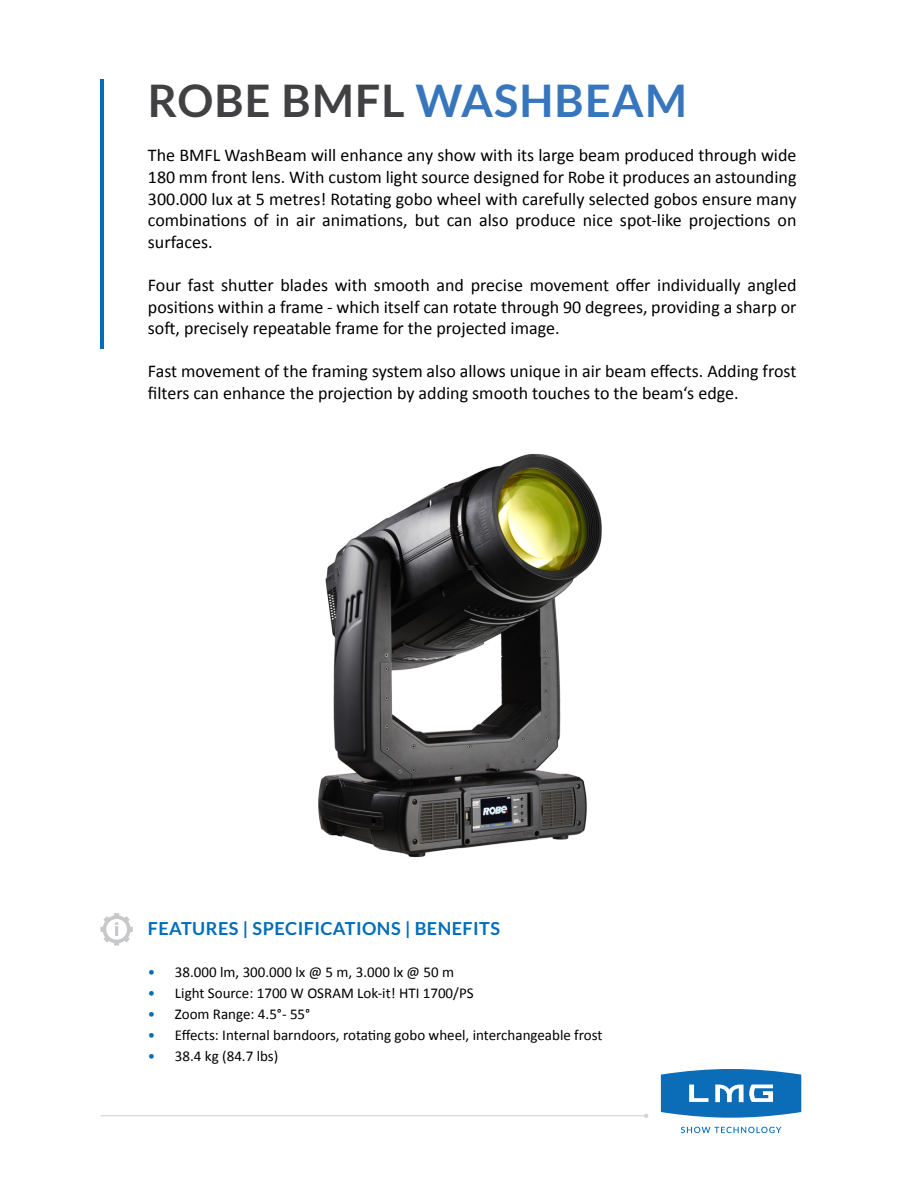
<style>
.page{position:relative;width:918px;height:1188px;background:#fff}
.page>*{position:absolute;margin:0;border:0;box-sizing:border-box;transform-origin:0 0}
.t1{font:700 45px "Lato";letter-spacing:.025em;color:#414042}
.t2{font:18px/21.6px "Calibri";color:#000;text-align:justify}
.t3{font:700 18px "Lato";letter-spacing:.025em;color:#006eb7}
.t4{font:15px "Calibri";color:#000}
.s1{color:#3776bc}
.s2{color:#006eb7}
</style>
<div class="page">
<hr style="left:101px;top:79px;width:3px;height:270px;background:#006eb7">
<hr style="left:101px;top:1115px;width:544px;height:1px;background:#d1d3d4">
<svg style="left:644px;top:1114px;width:4px;height:4px"></svg>
<svg style="left:661px;top:1069px;width:140px;height:49px"></svg>
<svg style="left:681px;top:1127px;width:100px;height:6px"></svg>
<svg style="left:100px;top:913px;width:33px;height:33px"></svg>
<img style="left:318px;top:453px;width:284px;height:405px">
<h1 class="t1" style="left:148px;top:75px;width:540px">ROBE BMFL <span class="s1">WASHBEAM</span></h1>
<p class="t2" style="left:148px;top:144px;width:650px">The BMFL WashBeam will enhance any show with its large beam produced through wide 180 mm front lens. With custom light source designed for Robe it produces an astounding 300.000 lux at 5 metres! Rotating gobo wheel with carefully selected gobos ensure many combinations of in air animations, but can also produce nice spot-like projections on surfaces.</p>
<p class="t2" style="left:148px;top:273px;width:650px">Four fast shutter blades with smooth and precise movement offer individually angled positions within a frame - which itself can rotate through 90 degrees, providing a sharp or soft, precisely repeatable frame for the projected image.</p>
<p class="t2" style="left:148px;top:360px;width:650px">Fast movement of the framing system also allows unique in air beam effects. Adding frost filters can enhance the projection by adding smooth touches to the beam‘s edge.</p>
<p class="t3" style="left:148px;top:918px;width:354px">FEATURES | SPECIFICATIONS | BENEFITS</p>
<p class="t4" style="left:148px;top:962px;width:308px"><span class="s2">•</span> 38.000 lm, 300.000 lx @ 5 m, 3.000 lx @ 50 m</p>
<p class="t4" style="left:148px;top:983px;width:327px"><span class="s2">•</span> Light Source: 1700 W OSRAM Lok-it! HTI 1700/PS</p>
<p class="t4" style="left:148px;top:1004px;width:164px"><span class="s2">•</span> Zoom Range: 4.5°- 55°</p>
<p class="t4" style="left:148px;top:1025px;width:456px"><span class="s2">•</span> Effects: Internal barndoors, rotating gobo wheel, interchangeable frost</p>
<p class="t4" style="left:148px;top:1046px;width:132px"><span class="s2">•</span> 38.4 kg (84.7 lbs)</p>
</div>
